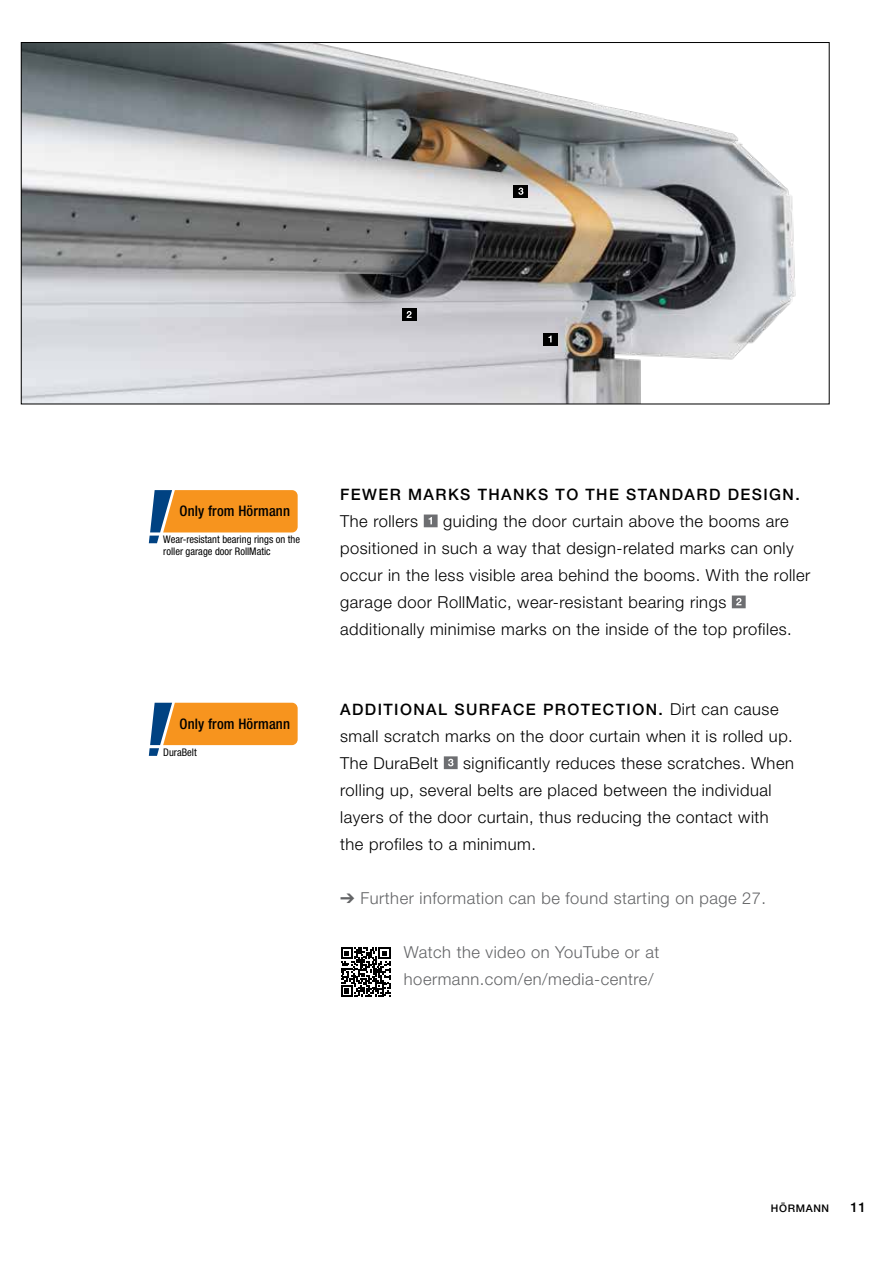
<style>
.page{position:relative;width:893px;height:1263px;background:#fff}
.page>*{position:absolute;margin:0;border:0;box-sizing:border-box;transform-origin:0 0}
.t1{font:300 16.5px/27px "Hoermann Helvetica Neue";letter-spacing:.03em;color:#000}
.t2{font:300 16.5px/27px "Hoermann Helvetica Neue";letter-spacing:.03em;color:#636466}
.t3{font:500 15.75px "Hoermann Helvetica Neue";letter-spacing:.09em;color:#000}
.t4{font:500 condensed 14.55px "Hoermann Helvetica Neue";letter-spacing:.01em;color:#000}
.t5{font:500 13.5px "Hoermann Helvetica Neue";color:#000}
.t6{font:condensed 10.5px/12px "Hoermann Helvetica Neue";color:#000}
.t7{font:500 10.5px "Hoermann Helvetica Neue";letter-spacing:.06em;color:#000}
.s1{font-weight:300;font-size:16.5px}
</style>
<div class="page">
<img style="left:23px;top:44px;width:773px;height:358px">
<svg style="left:149px;top:490px;width:149px;height:53px"></svg>
<svg style="left:149px;top:703px;width:149px;height:53px"></svg>
<div style="left:543px;top:333px;width:15px;height:12px;background:#000"></div>
<svg style="left:548px;top:336px;width:4px;height:6px"></svg>
<div style="left:402px;top:308px;width:14px;height:13px;background:#000"></div>
<svg style="left:407px;top:311px;width:5px;height:7px"></svg>
<div style="left:514px;top:185px;width:14px;height:13px;background:#000"></div>
<svg style="left:518px;top:188px;width:5px;height:7px"></svg>
<svg style="left:424px;top:514px;width:14px;height:13px"></svg>
<svg style="left:732px;top:595px;width:14px;height:13px"></svg>
<svg style="left:444px;top:756px;width:14px;height:13px"></svg>
<svg style="left:341px;top:947px;width:50px;height:50px"></svg>
<p class="t4" style="left:179px;top:501px;width:112px">Only from Hörmann</p>
<p class="t6" style="left:163px;top:533px;width:138px">Wear-resistant bearing rings on the roller garage door RollMatic</p>
<p class="t4" style="left:179px;top:714px;width:112px">Only from Hörmann</p>
<p class="t6" style="left:163px;top:746px;width:35px">DuraBelt</p>
<p class="t3" style="left:340px;top:484px;width:461px">FEWER MARKS THANKS TO THE STANDARD DESIGN.</p>
<p class="t1" style="left:340px;top:507px;width:80px">The rollers</p>
<p class="t1" style="left:340px;top:507px;width:472px;text-indent:103px">guiding the door curtain above the booms are positioned in such a way that design-related marks can only occur in the less visible area behind the booms. With the roller garage door RollMatic, wear-resistant bearing rings additionally minimise marks on the inside of the top profiles.</p>
<p class="t3" style="left:340px;top:698px;width:440px">ADDITIONAL SURFACE PROTECTION. <span class="s1">Dirt can cause</span></p>
<p class="t1" style="left:340px;top:722px;width:454px">small scratch marks on the door curtain when it is rolled up.<br>The DuraBelt</p>
<p class="t1" style="left:340px;top:749px;width:455px;text-indent:123px">significantly reduces these scratches. When rolling up, several belts are placed between the individual layers of the door curtain, thus reducing the contact with the profiles to a minimum.</p>
<p class="t2" style="left:340px;top:884px;width:427px">➔ Further information can be found starting on page 27.</p>
<p class="t2" style="left:404px;top:938px;width:257px">Watch the video on YouTube or at hoermann.com/en/media-centre/</p>
<p class="t7" style="left:771px;top:1201px;width:60px">HÖRMANN</p>
<p class="t5" style="left:850px;top:1198px;width:17px">11</p>
</div>
